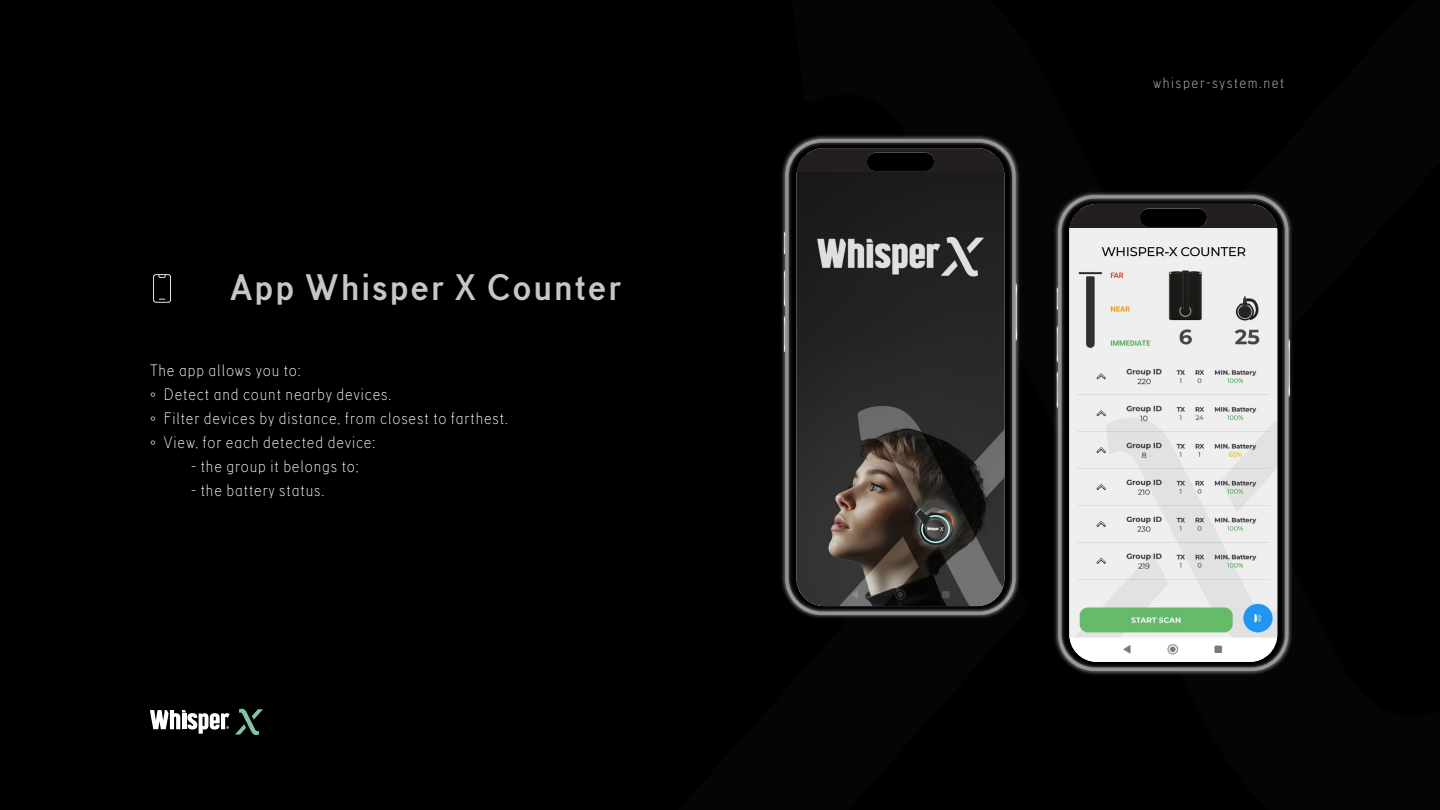
<style>
.page{position:relative;width:1440px;height:810px;background:#000}
.page>*{position:absolute;margin:0;border:0;box-sizing:border-box;transform-origin:0 0}
.t1{font:700 37.5px "TT Corals";letter-spacing:.05em;color:#c6c6c5}
.t2{font:300 16.5px/24px "TT Corals";letter-spacing:.05em;color:#fff}
.t3{font:300 15px "TT Corals";letter-spacing:.1em;color:#c6c6c5}
.s1{font-family:"Times New Roman";font-weight:400}
</style>
<div class="page">
<svg style="left:153px;top:274px;width:18px;height:29px"></svg>
<img style="left:1054px;top:192px;width:238px;height:483px">
<img style="left:1069px;top:228px;width:208px;height:434px">
<svg style="left:1069px;top:204px;width:208px;height:24px;fill:#231f20"></svg>
<img style="left:781px;top:135px;width:239px;height:483px">
<img style="left:796px;top:172px;width:208px;height:434px">
<svg style="left:796px;top:148px;width:208px;height:24px;fill:#231f20"></svg>
<svg style="left:150px;top:709px;width:113px;height:26px"></svg>
<h1 class="t1" style="left:230px;top:265px;width:393px">App Whisper X Counter</h1>
<p class="t2" style="left:150px;top:358px;width:360px">The app allows you to:<br><span class="s1">◦</span> Detect and count nearby devices.<br><span class="s1">◦</span> Filter devices by distance, from closest to farthest. <span class="s1">◦</span> View, for each detected device:</p>
<p class="t2" style="left:191px;top:454px;width:169px">- the group it belongs to;</p>
<p class="t2" style="left:191px;top:478px;width:134px">- the battery status.</p>
<p class="t3" style="left:1153px;top:74px;width:133px">whisper-system.net</p>
</div>
